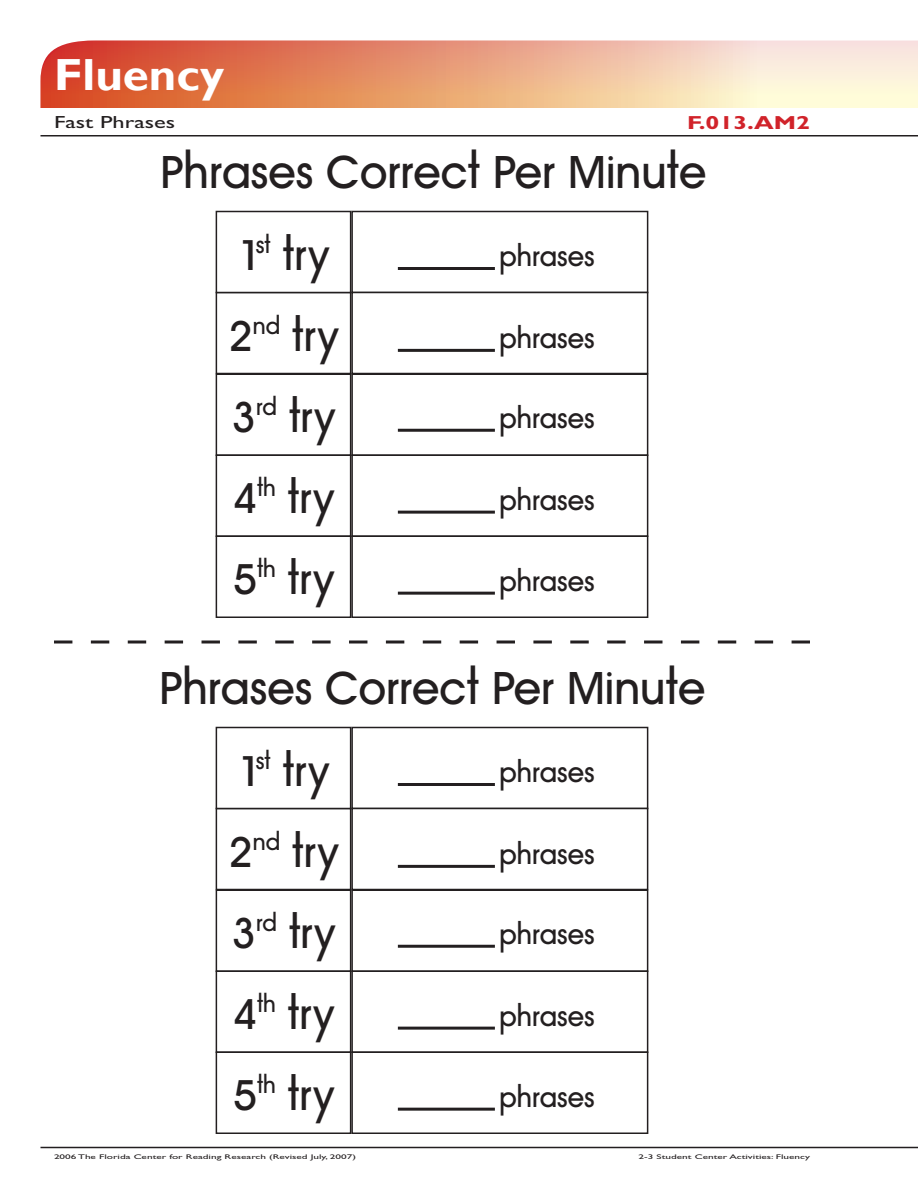
<style>
.page{position:relative;width:918px;height:1188px;background:#fff}
.page>*{position:absolute;margin:0;border:0;box-sizing:border-box;transform-origin:0 0}
.t1{font:45px "Avant Garde Medium Modified";color:#231f20}
.t2{font:700 45px "Gill Sans";color:#fff;scale:1.05 1}
.t3{font:42px "Avant Garde Medium Modified";letter-spacing:.02em;color:#231f20}
.t4{font:27px "Avant Garde Medium Modified";color:#231f20}
.t5{font:700 18.9px "Gill Sans MT Modified";color:#d1232a;scale:1.33 1}
.t6{font:17.55px "Gill Sans MT Modified";color:#231f20;scale:1.39 1}
.t7{font:6.75px "Gill Sans MT Modified";color:#231f20;scale:1.67 1}
</style>
<div class="page">
<svg style="left:40px;top:40px;width:878px;height:68px;background:#eaa686"></svg>
<hr style="left:40px;top:1147px;width:878px;height:1px;background:#231f20">
<hr style="left:40px;top:135px;width:878px;height:1px;background:#231f20">
<div style="left:351px;top:727px;width:297px;height:82px;border:2px solid #231f20"></div>
<div style="left:351px;top:211px;width:297px;height:82px;border:2px solid #231f20"></div>
<svg style="left:54px;top:640px;width:756px;height:4px"></svg>
<div style="left:216px;top:808px;width:135px;height:82px;border:2px solid #231f20"></div>
<div style="left:351px;top:808px;width:297px;height:82px;border:2px solid #231f20"></div>
<div style="left:216px;top:890px;width:135px;height:82px;border:2px solid #231f20"></div>
<div style="left:351px;top:890px;width:297px;height:82px;border:2px solid #231f20"></div>
<div style="left:216px;top:970px;width:135px;height:83px;border:2px solid #231f20"></div>
<div style="left:351px;top:970px;width:297px;height:83px;border:2px solid #231f20"></div>
<div style="left:216px;top:1052px;width:135px;height:82px;border:2px solid #231f20"></div>
<div style="left:351px;top:1052px;width:297px;height:82px;border:2px solid #231f20"></div>
<hr style="left:398px;top:783px;width:97px;height:3px;background:#231f20">
<div style="left:216px;top:727px;width:135px;height:82px;border:2px solid #231f20"></div>
<hr style="left:398px;top:865px;width:97px;height:3px;background:#231f20">
<hr style="left:398px;top:945px;width:97px;height:3px;background:#231f20">
<hr style="left:398px;top:1027px;width:97px;height:3px;background:#231f20">
<hr style="left:398px;top:1108px;width:97px;height:3px;background:#231f20">
<div style="left:216px;top:292px;width:135px;height:82px;border:2px solid #231f20"></div>
<div style="left:351px;top:292px;width:297px;height:82px;border:2px solid #231f20"></div>
<div style="left:216px;top:374px;width:135px;height:82px;border:2px solid #231f20"></div>
<div style="left:351px;top:374px;width:297px;height:82px;border:2px solid #231f20"></div>
<div style="left:216px;top:454px;width:135px;height:83px;border:2px solid #231f20"></div>
<div style="left:351px;top:454px;width:297px;height:83px;border:2px solid #231f20"></div>
<div style="left:216px;top:536px;width:135px;height:82px;border:2px solid #231f20"></div>
<div style="left:351px;top:536px;width:297px;height:82px;border:2px solid #231f20"></div>
<hr style="left:398px;top:267px;width:97px;height:3px;background:#231f20">
<div style="left:216px;top:211px;width:135px;height:82px;border:2px solid #231f20"></div>
<hr style="left:398px;top:349px;width:97px;height:3px;background:#231f20">
<hr style="left:398px;top:429px;width:97px;height:3px;background:#231f20">
<hr style="left:398px;top:511px;width:97px;height:3px;background:#231f20">
<hr style="left:398px;top:592px;width:97px;height:3px;background:#231f20">
<h1 class="t2" style="left:54px;top:48px;width:164px">Fluency</h1>
<p class="t6" style="left:54px;top:112px;width:89px">Fast Phrases</p>
<p class="t5" style="left:687px;top:111px;width:94px">F.013.AM2</p>
<p class="t1" style="left:160px;top:145px;width:548px">Phrases Correct Per Minute</p>
<p class="t3" style="left:256px;top:230px;width:75px"><sup>st</sup> try</p>
<p class="t3" style="left:229px;top:311px;width:112px">2<sup>nd</sup> try</p>
<p class="t3" style="left:232px;top:392px;width:105px">3<sup>rd</sup> try</p>
<p class="t3" style="left:233px;top:473px;width:103px">4<sup>th</sup> try</p>
<p class="t3" style="left:233px;top:554px;width:103px">5<sup>th</sup> try</p>
<p class="t3" style="left:238px;top:230px;width:26px">1</p>
<p class="t4" style="left:499px;top:240px;width:97px">phrases</p>
<p class="t4" style="left:499px;top:322px;width:97px">phrases</p>
<p class="t4" style="left:499px;top:402px;width:97px">phrases</p>
<p class="t4" style="left:499px;top:484px;width:97px">phrases</p>
<p class="t4" style="left:499px;top:565px;width:97px">phrases</p>
<p class="t1" style="left:159px;top:661px;width:548px">Phrases Correct Per Minute</p>
<p class="t3" style="left:256px;top:746px;width:75px"><sup>st</sup> try</p>
<p class="t3" style="left:229px;top:827px;width:112px">2<sup>nd</sup> try</p>
<p class="t3" style="left:232px;top:908px;width:105px">3<sup>rd</sup> try</p>
<p class="t3" style="left:233px;top:989px;width:103px">4<sup>th</sup> try</p>
<p class="t3" style="left:233px;top:1070px;width:103px">5<sup>th</sup> try</p>
<p class="t3" style="left:238px;top:746px;width:26px">1</p>
<p class="t4" style="left:499px;top:756px;width:97px">phrases</p>
<p class="t4" style="left:499px;top:838px;width:97px">phrases</p>
<p class="t4" style="left:499px;top:918px;width:97px">phrases</p>
<p class="t4" style="left:499px;top:1000px;width:97px">phrases</p>
<p class="t4" style="left:499px;top:1081px;width:97px">phrases</p>
<p class="t7" style="left:54px;top:1153px;width:182px">2006 The Florida Center for Reading Research (Revised July, 2007)</p>
<p class="t7" style="left:639px;top:1153px;width:104px">2-3 Student Center Activities: Fluency</p>
</div>
